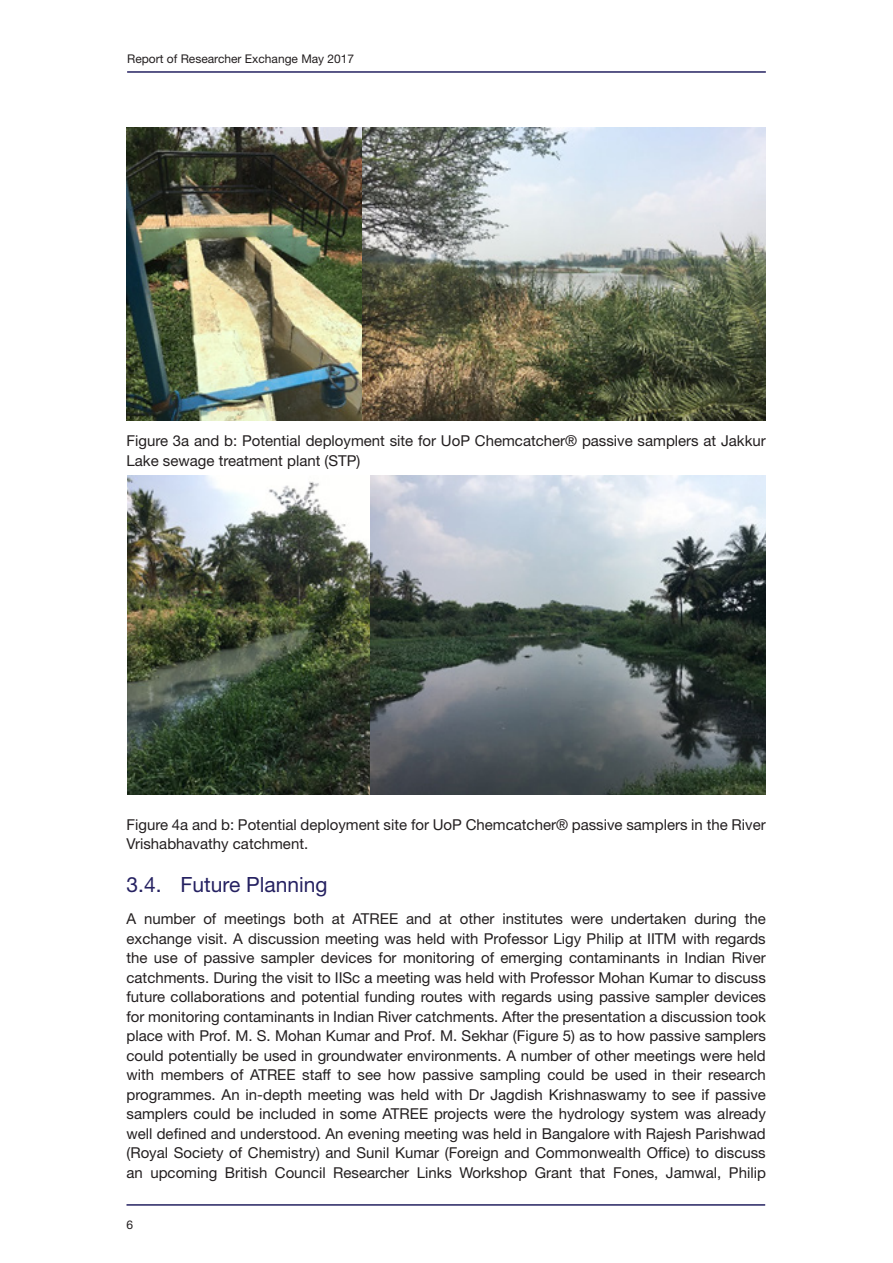
<style>
.page{position:relative;width:893px;height:1263px;background:#fff}
.page>*{position:absolute;margin:0;border:0;box-sizing:border-box;transform-origin:0 0}
.t1{font:21px "Helvetica Neue LT Std";color:#252161}
.Body_text{font:15px/19.5px "Helvetica Neue LT Std";color:#231f20}
.t2{font:12px "Helvetica Neue LT Std";color:#231f20}
</style>
<div class="page">
<hr style="left:127px;top:71px;width:639px;height:2px;background:#252161">
<hr style="left:126px;top:1204px;width:639px;height:2px;background:#252161">
<img style="left:126px;top:128px;width:639px;height:293px">
<img style="left:128px;top:476px;width:638px;height:319px">
<p class="t2" style="left:127px;top:51px;width:229px">Report of Researcher Exchange May 2017</p>
<p class="Body_text" style="left:126px;top:431px;width:641px">Figure 3a and b: Potential deployment site for UoP Chemcatcher® passive samplers at Jakkur<br>Lake sewage treatment plant (STP)</p>
<p class="Body_text" style="left:126px;top:815px;width:641px">Figure 4a and b: Potential deployment site for UoP Chemcatcher® passive samplers in the River<br>Vrishabhavathy catchment.</p>
<p class="t1" style="left:126px;top:872px;width:203px">3.4. Future Planning</p>
<p class="Body_text" style="left:126px;top:909px;width:641px;text-align:justify">A number of meetings both at ATREE and at other institutes were undertaken during the exchange visit. A discussion meeting was held with Professor Ligy Philip at IITM with regards the use of passive sampler devices for monitoring of emerging contaminants in Indian River catchments. During the visit to IISc a meeting was held with Professor Mohan Kumar to discuss future collaborations and potential funding routes with regards using passive sampler devices for monitoring contaminants in Indian River catchments. After the presentation a discussion took place with Prof. M. S. Mohan Kumar and Prof. M. Sekhar (Figure 5) as to how passive samplers could potentially be used in groundwater environments. A number of other meetings were held with members of ATREE staff to see how passive sampling could be used in their research programmes. An in-depth meeting was held with Dr Jagdish Krishnaswamy to see if passive samplers could be included in some ATREE projects were the hydrology system was already well defined and understood. An evening meeting was held in Bangalore with Rajesh Parishwad (Royal Society of Chemistry) and Sunil Kumar (Foreign and Commonwealth Office) to discuss an upcoming British Council Researcher Links Workshop Grant that Fones, Jamwal, Philip</p>
<p class="t2" style="left:126px;top:1217px;width:8px">6</p>
</div>
